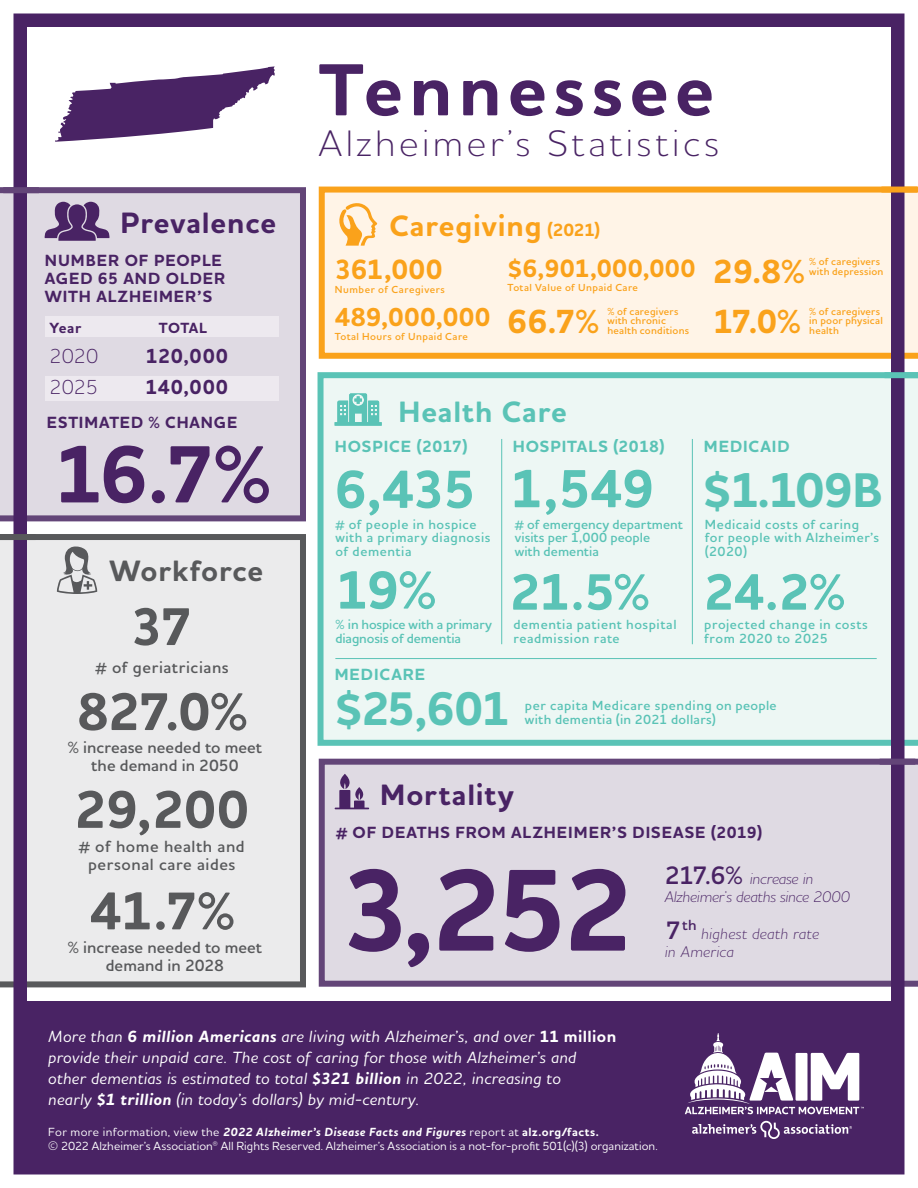
<style>
.page{position:relative;width:918px;height:1188px;background:#fff}
.page>*{position:absolute;margin:0;border:0;box-sizing:border-box;transform-origin:0 0}
.t1{font:700 118.5px "Houschka Alt Pro";color:#492364}
.t2{font:700 82.5px "Houschka Alt Pro";color:#492364}
.t3{font:700 75px "Houschka Alt Pro";letter-spacing:.08em;color:#492364}
.t4{font:700 54.45px "Houschka Alt Pro";letter-spacing:-.03em;color:#5ac3b6}
.t5{font:700 54px/85.1px "Houschka Alt Pro";letter-spacing:-.02em;color:#58595b;text-align:center}
.t6{font:700 51.9px "Houschka Alt Pro";color:#5ac3b6}
.t7{font:700 49.5px "Houschka Alt Pro";color:#5ac3b6}
.t8{font:700 48px "Houschka Alt Pro";color:#5ac3b6}
.t9{font:300 37.5px "Houschka Alt Pro";letter-spacing:.1em;color:#492364}
.t10{font:700 34.05px "Houschka Alt Pro";color:#faa21b}
.t11{font:700 30px "Houschka Alt Pro";letter-spacing:.03em;color:#492364}
.t12{font:700 30px "Houschka Alt Pro";letter-spacing:.03em;color:#faa21b}
.t13{font:700 30px "Houschka Alt Pro";letter-spacing:.03em;color:#5ac3b6}
.t14{font:700 30px "Houschka Alt Pro";letter-spacing:.025em;color:#58595b}
.t15{font:700 28.35px "Houschka Alt Pro";letter-spacing:-.01em;color:#faa21b}
.t16{font:700 26.4px "Houschka Alt Pro";letter-spacing:.015em;color:#faa21b}
.t17{font:700 25.5px "Houschka Alt Pro";letter-spacing:.015em;color:#faa21b}
.t18{font:700 20.7px "Houschka Alt Pro";letter-spacing:.035em;color:#492364}
.t19{font:300 20.7px "Houschka Alt Pro";letter-spacing:-.005em;color:#492364}
.t20{font:italic 500 16.5px/21px "Houschka Alt Pro";letter-spacing:.02em;color:#fff}
.t21{font:700 16.5px/18px "Houschka Alt Pro";letter-spacing:.055em;color:#492364}
.t22{font:600 16.5px/18px "Houschka Alt Pro";letter-spacing:.005em;color:#58595b;text-align:center}
.t23{font:600 16.5px/18px "Houschka Alt Pro";letter-spacing:.035em;color:#58595b;text-align:center}
.t24{font:700 16.5px "Houschka Alt Pro";letter-spacing:.055em;color:#5ac3b6}
.t25{font:italic 300 15.6px/18px "Houschka Alt Pro";color:#492364}
.t26{font:italic 300 15.6px "Houschka Alt Pro";letter-spacing:.025em;color:#492364}
.t27{font:italic 300 15.6px "Houschka Alt Pro";letter-spacing:.02em;color:#492364}
.t28{font:700 15px "Houschka Alt Pro";letter-spacing:.02em;color:#492364}
.t29{font:600 15px "Houschka Alt Pro";color:#492364}
.t30{font:600 13.5px/13.5px "Houschka Alt Pro";letter-spacing:.04em;color:#5ac3b6}
.t31{font:600 13.5px/13.5px "Houschka Alt Pro";letter-spacing:.005em;color:#5ac3b6}
.t32{font:600 13.5px/13.5px "Houschka Alt Pro";letter-spacing:-.01em;color:#5ac3b6}
.t33{font:500 12px/13.5px "Houschka Alt Pro";letter-spacing:.005em;color:#fff}
.t34{font:600 10.35px/9.4px "Houschka Alt Pro";letter-spacing:.025em;color:#faa21b}
.t35{font:600 10.35px "Houschka Alt Pro";letter-spacing:.045em;color:#faa21b}
.t36{font:600 10.35px "Houschka Alt Pro";letter-spacing:.055em;color:#faa21b}
.s1{font-size:18px}
.s2{font-weight:600;font-style:normal;font-size:25.65px}
.s3{font-size:25.65px}
.s4{font-weight:700}
.s5{font-weight:700;font-style:normal}
.s6{font-weight:700;font-style:italic}
</style>
<div class="page">
<div style="left:319px;top:759px;width:599px;height:228px;background:#dfdae3"></div>
<svg style="left:0;top:187px;width:306px;height:334px;background:#d7d0dc"></svg>
<div style="left:0;top:534px;width:306px;height:453px;background:#ebebec"></div>
<svg style="left:319px;top:187px;width:599px;height:172px;background:#feedd6"></svg>
<div style="left:318px;top:372px;width:600px;height:374px;background:#edf7f4"></div>
<svg style="left:44px;top:202px;width:66px;height:39px;background:#806793"></svg>
<div style="left:45px;top:376px;width:234px;height:25px;background:#ede9ef"></div>
<div style="left:45px;top:317px;width:234px;height:20px;background:#ede9ef"></div>
<div style="left:14px;top:14px;width:890px;height:1160px;border:14px solid #492364"></div>
<svg style="left:337px;top:201px;width:41px;height:45px;background:#fdd7a1"></svg>
<svg style="left:335px;top:774px;width:34px;height:35px"></svg>
<div style="left:20px;top:1001px;width:878px;height:164px;background:#492364"></div>
<svg style="left:692px;top:1121px;width:160px;height:18px"></svg>
<svg style="left:685px;top:1033px;width:179px;height:81px"></svg>
<svg style="left:335px;top:393px;width:47px;height:33px;background:#8dd5cb"></svg>
<div style="left:0;top:534px;width:36px;height:6px;background:#58595b"></div>
<div style="left:881px;top:187px;width:36px;height:6px;background:#faa21b"></div>
<div style="left:885px;top:372px;width:33px;height:6px;background:#5ac3b6"></div>
<div style="left:3px;top:187px;width:36px;height:6px;background:#634578"></div>
<svg style="left:57px;top:546px;width:40px;height:48px;background:#b7b8b9"></svg>
<hr style="left:501px;top:439px;width:1px;height:205px;background:#5ac3b6">
<hr style="left:692px;top:439px;width:1px;height:205px;background:#5ac3b6">
<hr style="left:335px;top:658px;width:542px;height:1px;background:#5ac3b6">
<div style="left:880px;top:759px;width:35px;height:6px;background:#634578"></div>
<svg style="left:55px;top:66px;width:220px;height:76px"></svg>
<h3 class="t3" style="left:319px;top:41px;width:397px">Tennessee</h3>
<h3 class="t9" style="left:319px;top:119px;width:402px">Alzheimer’s Statistics</h3>
<h3 class="t11" style="left:121px;top:203px;width:157px">Prevalence</h3>
<h3 class="t12" style="left:389px;top:206px;width:213px">Caregiving <span class="s1">(2021)</span></h3>
<p class="t21" style="left:45px;top:252px;width:182px">NUMBER OF PEOPLE<br>AGED 65 AND OLDER<br>WITH ALZHEIMER’S</p>
<p class="t28" style="left:50px;top:318px;width:33px">Year</p>
<p class="t28" style="left:159px;top:318px;width:50px">TOTAL</p>
<p class="t19" style="left:50px;top:342px;width:50px">2020</p>
<p class="t18" style="left:146px;top:342px;width:84px">120,000</p>
<p class="t19" style="left:50px;top:374px;width:50px">2025</p>
<p class="t18" style="left:145px;top:374px;width:85px">140,000</p>
<p class="t21" style="left:47px;top:413px;width:192px">ESTIMATED % CHANGE</p>
<h2 class="t2" style="left:54px;top:421px;width:219px">16.7%</h2>
<h3 class="t15" style="left:335px;top:251px;width:110px">361,000</h3>
<p class="t36" style="left:335px;top:283px;width:112px">Number of Caregivers</p>
<h3 class="t16" style="left:335px;top:300px;width:157px">489,000,000</h3>
<p class="t35" style="left:335px;top:330px;width:135px">Total Hours of Unpaid Care</p>
<h3 class="t17" style="left:508px;top:252px;width:190px">$6,901,000,000</h3>
<p class="t34" style="left:508px;top:283px;width:132px">Total Value of Unpaid Care</p>
<h3 class="t10" style="left:507px;top:299px;width:93px">66.7%</h3>
<p class="t34" style="left:608px;top:306px;width:83px">% of caregivers with chronic health conditions</p>
<h3 class="t13" style="left:398px;top:392px;width:170px">Health Care</h3>
<p class="t24" style="left:335px;top:435px;width:134px">HOSPICE (2017)</p>
<p class="t24" style="left:513px;top:435px;width:153px">HOSPITALS (2018)</p>
<h3 class="t4" style="left:335px;top:454px;width:321px">6,435 1,549</h3>
<p class="t30" style="left:335px;top:517px;width:157px"># of people in hospice with a primary diagnosis of dementia</p>
<p class="t31" style="left:515px;top:517px;width:170px"># of emergency department visits per 1,000 people<br>with dementia</p>
<p class="t34" style="left:809px;top:257px;width:76px">% of caregivers with depression</p>
<p class="t34" style="left:809px;top:306px;width:75px">% of caregivers in poor physical health</p>
<h3 class="t10" style="left:713px;top:250px;width:94px">29.8%</h3>
<h3 class="t10" style="left:713px;top:299px;width:89px">17.0%</h3>
<p class="t24" style="left:704px;top:435px;width:87px">MEDICAID</p>
<h3 class="t7" style="left:702px;top:459px;width:182px">$1.109B</h3>
<p class="t30" style="left:705px;top:517px;width:176px">Medicaid costs of caring for people with Alzheimer’s (2020)</p>
<h3 class="t14" style="left:109px;top:551px;width:155px">Workforce</h3>
<h3 class="t5" style="left:77px;top:585px;width:172px">37<br>827.0%</h3>
<p class="t23" style="left:96px;top:658px;width:135px"># of geriatricians</p>
<p class="t22" style="left:68px;top:739px;width:196px">% increase needed to meet the demand in 2050</p>
<h3 class="t5" style="left:74px;top:760px;width:176px;line-height:101.6px;text-align:left">29,200<br>41.7%</h3>
<p class="t23" style="left:79px;top:837px;width:167px"># of home health and personal care aides</p>
<p class="t22" style="left:68px;top:938px;width:196px">% increase needed to meet demand in 2028</p>
<h3 class="t4" style="left:335px;top:555px;width:102px">19%</h3>
<p class="t32" style="left:335px;top:618px;width:158px">% in hospice with a primary diagnosis of dementia</p>
<p class="t24" style="left:335px;top:664px;width:92px">MEDICARE</p>
<h3 class="t6" style="left:510px;top:558px;width:337px">21.5% 24.2%</h3>
<p class="t30" style="left:513px;top:618px;width:165px">dementia patient hospital readmission rate</p>
<p class="t30" style="left:704px;top:618px;width:165px">projected change in costs from 2020 to 2025</p>
<h3 class="t8" style="left:335px;top:677px;width:177px">$25,601</h3>
<p class="t30" style="left:525px;top:699px;width:253px">per capita Medicare spending on people with dementia (in 2021 dollars)</p>
<h3 class="t11" style="left:380px;top:775px;width:135px">Mortality</h3>
<p class="t21" style="left:336px;top:824px;width:428px"># OF DEATHS FROM ALZHEIMER’S DISEASE (2019)</p>
<h1 class="t1" style="left:341px;top:834px;width:295px">3,252</h1>
<p class="t25" style="left:665px;top:869px;width:187px"><span class="s2">217.6%</span> increase in<br>Alzheimer’s deaths since 2000</p>
<p class="t29" style="left:666px;top:915px;width:32px"><span class="s3">7</span> th</p>
<p class="t26" style="left:701px;top:924px;width:119px">highest death rate</p>
<p class="t27" style="left:665px;top:942px;width:71px">in America</p>
<p class="t20" style="left:48px;top:1026px;width:569px">More than <span class="s4">6 million Americans</span> are living with Alzheimer’s, and over <span class="s5">11 million </span>provide their unpaid care. The cost of caring for those with Alzheimer’s and other dementias is estimated to total <span class="s4">$321 billion</span> in 2022, increasing to<br>nearly <span class="s4">$1 trillion</span> (in today’s dollars) by mid-century.</p>
<p class="t33" style="left:48px;top:1125px;width:611px">For more information, view the <span class="s6">2022 Alzheimer’s Disease Facts and Figures</span> report at <span class="s4">alz.org/facts.<br></span>© 2022 Alzheimer’s Association® All Rights Reserved. Alzheimer’s Association is a not-for-profit 501(c)(3) organization.</p>
</div>
